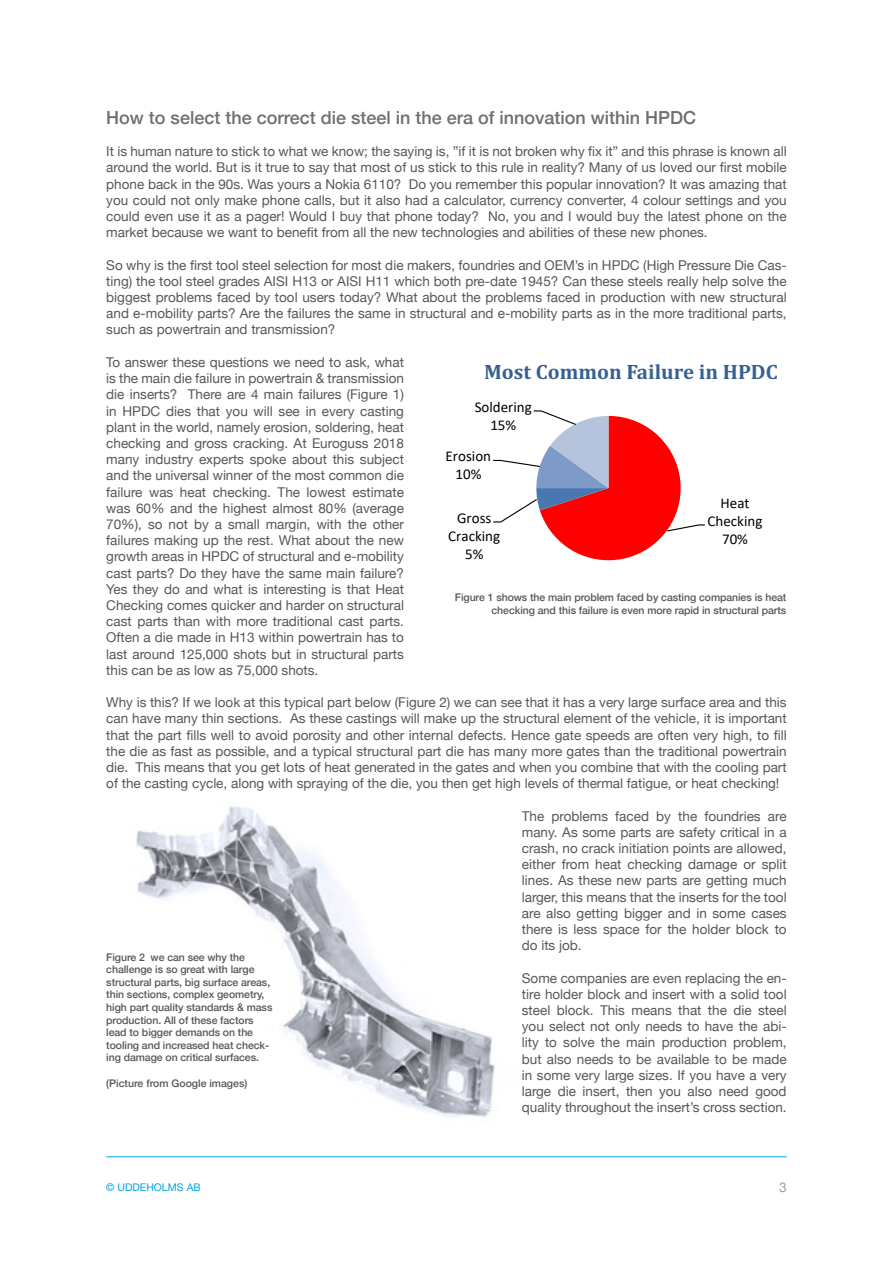
<style>
.page{position:relative;width:893px;height:1263px;background:#fff}
.page>*{position:absolute;margin:0;border:0;box-sizing:border-box;transform-origin:0 0}
.t1{font:700 21px "Cambria";color:#376092}
.t2{font:500 18px "Helvetica Neue";color:#706f6f}
.t3{font:15px/18px "Calibri";color:#000;text-align:center}
.t4{font:13.5px/16.2px "Helvetica Neue";color:#575756;text-align:justify}
.t5{font:13.5px "Helvetica Neue";color:#9d9d9c}
.t6{font:500 10.5px/12.6px "Helvetica Neue";letter-spacing:-.005em;color:#575756;text-align:right}
.t7{font:10.5px "Helvetica Neue";color:#00a3e2}
</style>
<div class="page">
<hr style="left:106px;top:1156px;width:681px;height:1px;background:#00a3e2">
<svg style="left:493px;top:410px;width:212px;height:151px"></svg>
<img style="left:136px;top:806px;width:359px;height:311px">
<h2 class="t2" style="left:106px;top:103px;width:591px">How to select the correct die steel in the era of innovation within HPDC</h2>
<p class="t4" style="left:106px;top:144px;width:682px">It is human nature to stick to what we know; the saying is, ”if it is not broken why fix it” and this phrase is known all around the world. But is it true to say that most of us stick to this rule in reality? Many of us loved our first mobile phone back in the 90s. Was yours a Nokia 6110? Do you remember this popular innovation? It was amazing that you could not only make phone calls, but it also had a calculator, currency converter, 4 colour settings and you could even use it as a pager! Would I buy that phone today? No, you and I would buy the latest phone on the market because we want to benefit from all the new technologies and abilities of these new phones.</p>
<p class="t4" style="left:106px;top:258px;width:682px">So why is the first tool steel selection for most die makers, foundries and OEM’s in HPDC (High Pressure Die Cas&shy;ting) the tool steel grades AISI H13 or AISI H11 which both pre-date 1945? Can these steels really help solve the biggest problems faced by tool users today? What about the problems faced in production with new structural and e-mobility parts? Are the failures the same in structural and e-mobility parts as in the more traditional parts, such as powertrain and transmission?</p>
<p class="t4" style="left:106px;top:355px;width:299px">To answer these questions we need to ask, what is the main die failure in powertrain &amp; transmission die inserts? There are 4 main failures (Figure 1) in HPDC dies that you will see in every casting plant in the world, namely erosion, soldering, heat checking and gross cracking. At Euroguss 2018 many industry experts spoke about this subject and the universal winner of the most common die failure was heat checking. The lowest estimate was 60% and the highest almost 80% (average 70%), so not by a small margin, with the other failures making up the rest. What about the new growth areas in HPDC of structural and e-mobility cast parts? Do they have the same main failure?<br>Yes they do and what is interesting is that Heat Checking comes quicker and harder on structural cast parts than with more traditional cast parts.<br>Often a die made in H13 within powertrain has to last around 125,000 shots but in structural parts this can be as low as 75,000 shots.</p>
<p class="t4" style="left:106px;top:695px;width:682px">Why is this? If we look at this typical part below (Figure 2) we can see that it has a very large surface area and this can have many thin sections. As these castings will make up the structural element of the vehicle, it is important that the part fills well to avoid porosity and other internal defects. Hence gate speeds are often very high, to fill the die as fast as possible, and a typical structural part die has many more gates than the traditional powertrain die. This means that you get lots of heat generated in the gates and when you combine that with the cooling part of the casting cycle, along with spraying of the die, you then get high levels of thermal fatigue, or heat checking!</p>
<p class="t4" style="left:522px;top:808px;width:266px">The problems faced by the foundries are many. As some parts are safety critical in a crash, no crack initiation points are allowed, either from heat checking damage or split lines. As these new parts are getting much larger, this means that the inserts for the tool are also getting bigger and in some cases there is less space for the holder block to do its job.</p>
<p class="t4" style="left:522px;top:970px;width:266px">Some companies are even replacing the en&shy;tire holder block and insert with a solid tool steel block. This means that the die steel you select not only needs to have the abi&shy;lity to solve the main production problem, but also needs to be available to be made in some very large sizes. If you have a very large die insert, then you also need good quality throughout the insert’s cross section.</p>
<h1 class="t1" style="left:484px;top:357px;width:295px">Most Common Failure in HPDC</h1>
<p class="t3" style="left:475px;top:397px;width:59px">Soldering<br>15%</p>
<p class="t3" style="left:446px;top:447px;width:47px">Erosion<br>10%</p>
<p class="t3" style="left:708px;top:493px;width:56px">Heat<br>Checking<br>70%</p>
<p class="t3" style="left:448px;top:508px;width:53px">Gross<br>Cracking<br>5%</p>
<p class="t6" style="left:455px;top:590px;width:333px">Figure 1 shows the main problem faced by casting companies is heat checking and this failure is even more rapid in structural parts</p>
<p class="t6" style="left:106px;top:950px;width:168px;text-align:left">Figure 2 we can see why the challenge is so great with large structural parts, big surface areas, thin sections, complex geometry, high part quality standards &amp; mass production. All of these factors lead to bigger demands on the tooling and increased heat check&shy;ing damage on critical surfaces.</p>
<p class="t6" style="left:106px;top:1076px;width:143px">(Picture from Google images)</p>
<p class="t7" style="left:106px;top:1180px;width:96px">© UDDEHOLMS AB</p>
<p class="t5" style="left:779px;top:1177px;width:9px">3</p>
</div>
